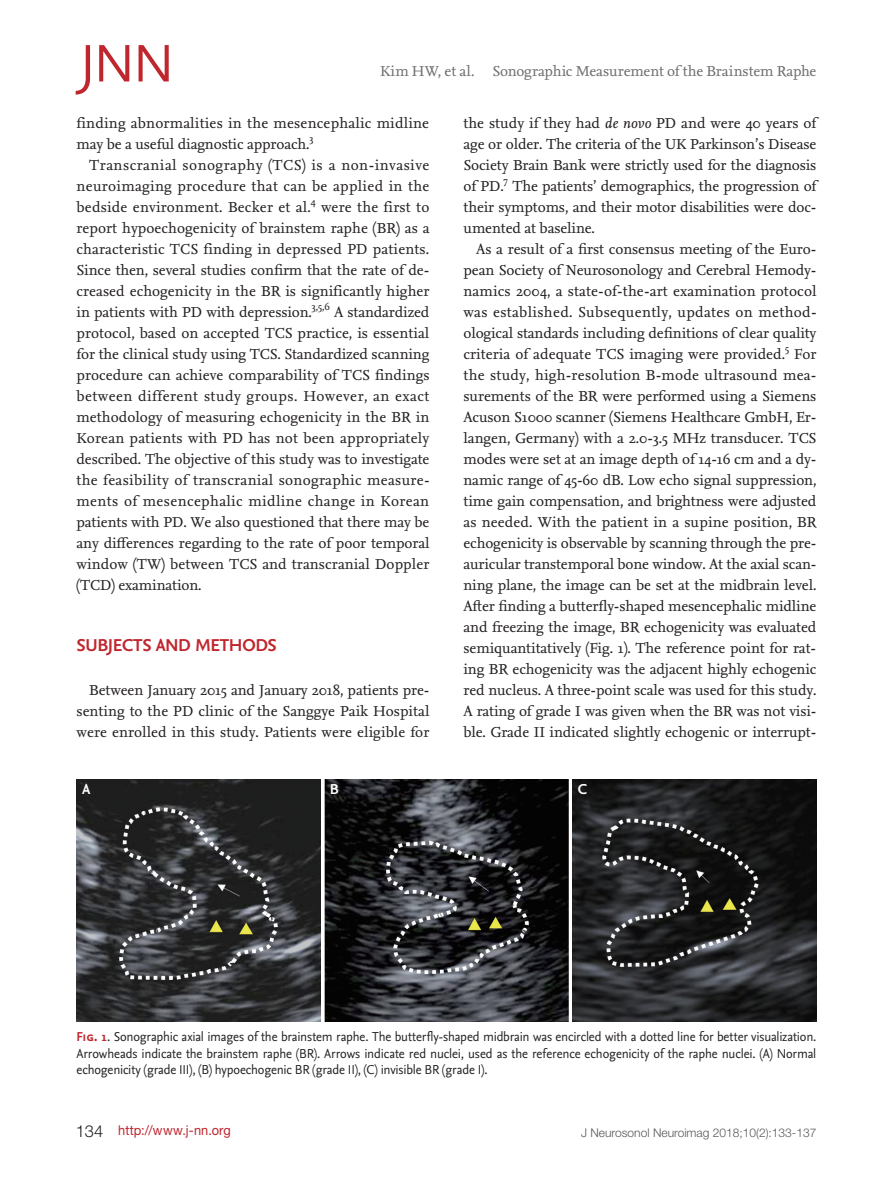
<style>
.page{position:relative;width:893px;height:1191px;background:#fff}
.page>*{position:absolute;margin:0;border:0;box-sizing:border-box;transform-origin:0 0}
.t1{font:55.2px "Nexus Sans";color:#c0262d}
.t2{font:700 18px "Nexus Sans";letter-spacing:-.02em;color:#c0262d}
.t3{font:15px/21px "Nexus Serif";letter-spacing:-.01em;color:#231f20;text-align:justify}
.t4{font:15px/21px "Nexus Serif";letter-spacing:.01em;color:#231f20}
.t5{font:15px "Nexus Serif";letter-spacing:-.01em;color:#6c6d70}
.t6{font:700 15px "Nexus Sans";color:#fff}
.t7{font:13.5px/16.2px "Nexus Sans";letter-spacing:-.015em;color:#231f20;text-align:justify;scale:.95 1}
.t8{font:13.5px "Helvetica Neue LT Std";letter-spacing:.01em;color:#c0262d;scale:.95 1}
.t9{font:300 12px "Helvetica Neue LT Std";color:#57585a}
.s1{font-style:italic}
.s2{font-family:"Nexus Sans Bold SC";color:#c0262d}
.s3{font-weight:300;font-size:16.5px;color:#231f20}
</style>
<div class="page">
<img style="left:77px;top:779px;width:243px;height:242px">
<img style="left:573px;top:779px;width:243px;height:242px">
<img style="left:325px;top:779px;width:243px;height:242px">
<h1 class="t1" style="left:79px;top:28px;width:96px">JNN</h1>
<p class="t5" style="left:380px;top:61px;width:438px">Kim HW, et al. Sonographic Measurement of the Brainstem Raphe</p>
<p class="t4" style="left:77px;top:112px;width:354px">finding abnormalities in the mesencephalic midline may be a useful diagnostic approach.<sup>3</sup></p>
<p class="t3" style="left:77px;top:154px;width:355px;text-indent:13px">Transcranial sonography (TCS) is a non-invasive neuroimaging procedure that can be applied in the bedside environment. Becker et al.<sup>4</sup> were the first to report hypoechogenicity of brainstem raphe (BR) as a characteristic TCS finding in depressed PD patients.<br>Since then, several studies confirm that the rate of de&shy;creased echogenicity in the BR is significantly higher in patients with PD with depression.<sup>3,5,6</sup> A standardized protocol, based on accepted TCS practice, is essential for the clinical study using TCS. Standardized scanning procedure can achieve comparability of TCS findings between different study groups. However, an exact methodology of measuring echogenicity in the BR in Korean patients with PD has not been appropriately described. The objective of this study was to investigate the feasibility of transcranial sonographic measure&shy;ments of mesencephalic midline change in Korean patients with PD. We also questioned that there may be any differences regarding to the rate of poor temporal window (TW) between TCS and transcranial Doppler (TCD) examination.</p>
<p class="t3" style="left:463px;top:112px;width:354px">the study if they had <span class="s1">de novo</span> PD and were 40 years of age or older. The criteria of the UK Parkinson’s Disease Society Brain Bank were strictly used for the diagnosis of PD.<sup>7</sup> The patients’ demographics, the progression of their symptoms, and their motor disabilities were doc&shy;umented at baseline.</p>
<p class="t3" style="left:463px;top:238px;width:355px;text-indent:13px">As a result of a first consensus meeting of the Euro&shy;pean Society of Neurosonology and Cerebral Hemody&shy;namics 2004, a state-of-the-art examination protocol was established. Subsequently, updates on method&shy;ological standards including definitions of clear quality criteria of adequate TCS imaging were provided.<sup>5</sup> For the study, high-resolution B-mode ultrasound mea&shy;surements of the BR were performed using a Siemens Acuson S1000 scanner (Siemens Healthcare GmbH, Er&shy;langen, Germany) with a 2.0-3.5 MHz transducer. TCS modes were set at an image depth of 14-16 cm and a dy&shy;namic range of 45-60 dB. Low echo signal suppression, time gain compensation, and brightness were adjusted as needed. With the patient in a supine position, BR echogenicity is observable by scanning through the pre&shy;auricular transtemporal bone window. At the axial scan&shy;ning plane, the image can be set at the midbrain level.<br>After finding a butterfly-shaped mesencephalic midline and freezing the image, BR echogenicity was evaluated semiquantitatively (Fig. 1). The reference point for rat&shy;ing BR echogenicity was the adjacent highly echogenic red nucleus. A three-point scale was used for this study.<br>A rating of grade I was given when the BR was not visi&shy;ble. Grade II indicated slightly echogenic or interrupt-</p>
<p class="t2" style="left:77px;top:634px;width:202px">SUBJECTS AND METHODS</p>
<p class="t3" style="left:77px;top:679px;width:354px;text-indent:13px">Between January 2015 and January 2018, patients pre&shy;senting to the PD clinic of the Sanggye Paik Hospital were enrolled in this study. Patients were eligible for</p>
<p class="t6" style="left:82px;top:779px;width:10px">A</p>
<p class="t6" style="left:330px;top:779px;width:11px">B</p>
<p class="t6" style="left:578px;top:779px;width:11px">C</p>
<p class="t7" style="left:77px;top:1028px;width:780px"><span class="s2">Fig. 1</span>. Sonographic axial images of the brainstem raphe. The butterfly-shaped midbrain was encircled with a dotted line for better visualization.<br>Arrowheads indicate the brainstem raphe (BR). Arrows indicate red nuclei, used as the reference echogenicity of the raphe nuclei. (A) Normal echogenicity (grade III), (B) hypoechogenic BR (grade II), (C) invisible BR (grade I).</p>
<p class="t8" style="left:76px;top:1122px;width:165px"><span class="s3">134</span> http://www.j-nn.org</p>
<p class="t9" style="left:581px;top:1125px;width:237px">J Neurosonol Neuroimag 2018;10(2):133-137</p>
</div>
